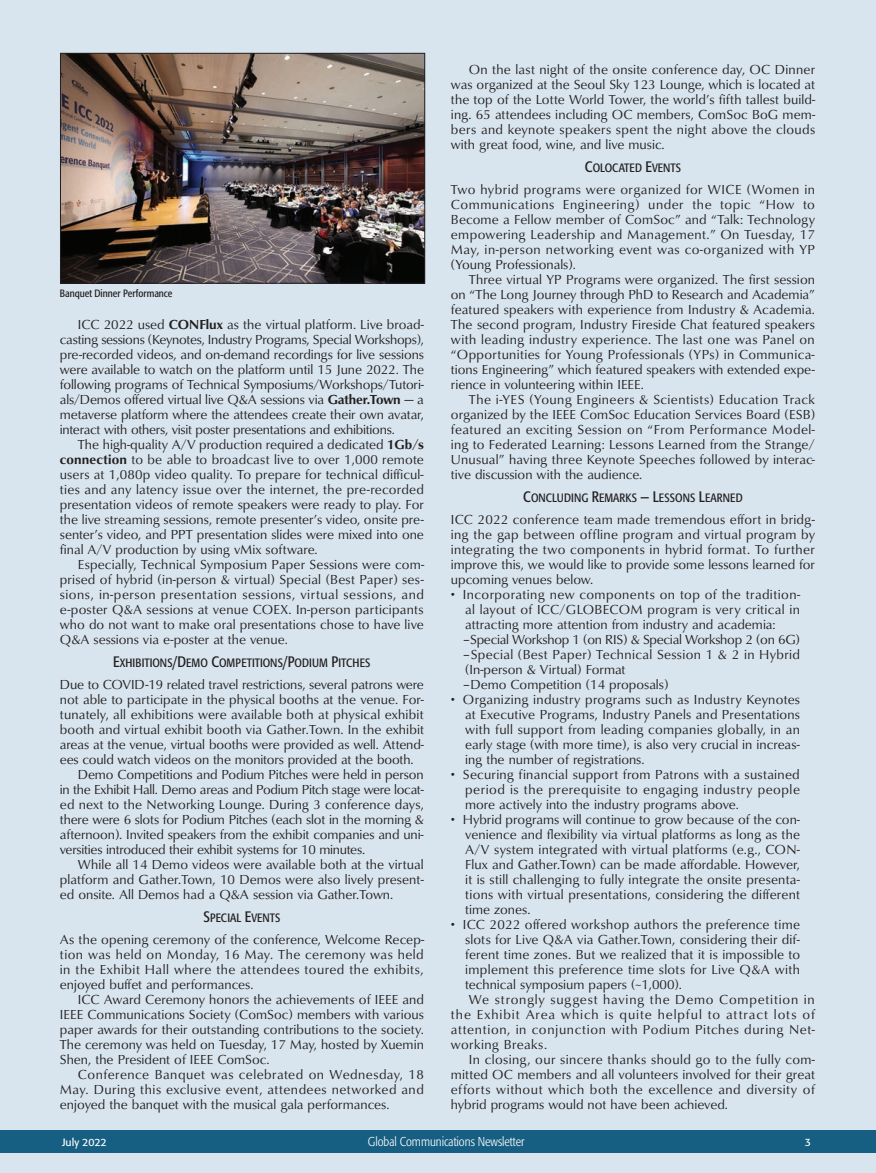
<style>
.page{position:relative;width:876px;height:1173px;background:#d8e5ee}
.page>*{position:absolute;margin:0;border:0;box-sizing:border-box;transform-origin:0 0}
.t1{font:13.5px/15px "Classico URW";color:#231f20;text-align:justify}
.t2{font:13.5px "Classico URW";letter-spacing:-.02em;color:#231f20}
.t3{font:13.5px "Classico URW";letter-spacing:.03em;color:#231f20}
.t4{font:13.5px "Classico URW";letter-spacing:.045em;color:#231f20}
.t5{font:13.5px "Classico URW";letter-spacing:.035em;color:#231f20}
.t6{font:13.5px "Classico URW";letter-spacing:.07em;color:#231f20}
.t7{font:13.5px "Classico URW";letter-spacing:.02em;color:#231f20}
.t8{font:13.5px "Classico URW";letter-spacing:.025em;color:#231f20}
.t9{font:13.5px "Classico URW";letter-spacing:.055em;color:#231f20}
.t10{font:300 condensed 12.75px "Formata";color:#fff}
.t11{font:12px "Formata Condensed SC800";color:#231f20}
.t12{font:condensed 10.5px "Formata";color:#231f20}
.t13{font:10.5px "Formata";color:#fff}
.s1{font-weight:700}
.s2{font-size:15px}
</style>
<div class="page">
<div style="left:0;top:1130px;width:876px;height:22px;background:#165f82"></div>
<img style="left:62px;top:55px;width:361px;height:226px">
<div style="left:60px;top:53px;width:365px;height:230px;border:1px solid #231f20"></div>
<p class="t12" style="left:60px;top:287px;width:114px">Banquet Dinner Performance</p>
<p class="t1" style="left:60px;top:316px;width:366px;text-indent:18px">ICC 2022 used <span class="s1">CONFlux</span> as the virtual platform. Live broad&shy;casting sessions (Keynotes, Industry Programs, Special Workshops), pre-recorded videos, and on-demand recordings for live sessions were available to watch on the platform until 15 June 2022. The following programs of Technical Symposiums/Workshops/Tutori&shy;als/Demos offered virtual live Q&amp;A sessions via <span class="s1">Gather.Town</span> — a metaverse platform where the attendees create their own avatar, interact with others, visit poster presentations and exhibitions.</p>
<p class="t1" style="left:60px;top:436px;width:366px;text-indent:18px">The high-quality A/V production required a dedicated <span class="s1">1Gb/s connection</span> to be able to broadcast live to over 1,000 remote users at 1,080p video quality. To prepare for technical difficul&shy;ties and any latency issue over the internet, the pre-recorded presentation videos of remote speakers were ready to play. For the live streaming sessions, remote presenter’s video, onsite pre&shy;senter’s video, and PPT presentation slides were mixed into one final A/V production by using vMix software.</p>
<p class="t1" style="left:60px;top:556px;width:366px;text-indent:18px">Especially, Technical Symposium Paper Sessions were com&shy;prised of hybrid (in-person &amp; virtual) Special (Best Paper) ses&shy;sions, in-person presentation sessions, virtual sessions, and e-poster Q&amp;A sessions at venue COEX. In-person participants who do not want to make oral presentations chose to have live Q&amp;A sessions via e-poster at the venue.</p>
<p class="t11" style="left:113px;top:655px;width:259px"><span class="s2">E</span>XHIBITIONS<span class="s2">/D</span>EMO <span class="s2">C</span>OMPETITIONS<span class="s2">/P</span>ODIUM <span class="s2">P</span>ITCHES</p>
<p class="t1" style="left:60px;top:676px;width:365px">Due to COVID-19 related travel restrictions, several patrons were</p>
<p class="t1" style="left:60px;top:691px;width:365px">not able to participate in the physical booths at the venue. For-</p>
<p class="t1" style="left:60px;top:706px;width:365px">tunately, all exhibitions were available both at physical exhibit</p>
<p class="t1" style="left:60px;top:721px;width:366px">booth and virtual exhibit booth via Gather.Town. In the exhibit</p>
<p class="t1" style="left:60px;top:736px;width:366px">areas at the venue, virtual booths were provided as well. Attend-</p>
<p class="t1" style="left:60px;top:751px;width:355px">ees could watch videos on the monitors provided at the booth.</p>
<p class="t1" style="left:78px;top:766px;width:347px">Demo Competitions and Podium Pitches were held in person</p>
<p class="t2" style="left:60px;top:780px;width:365px">in the Exhibit Hall. Demo areas and Podium Pitch stage were locat-</p>
<p class="t1" style="left:60px;top:796px;width:365px">ed next to the Networking Lounge. During 3 conference days,</p>
<p class="t1" style="left:60px;top:811px;width:366px">there were 6 slots for Podium Pitches (each slot in the morning &amp;</p>
<p class="t1" style="left:60px;top:826px;width:365px">afternoon). Invited speakers from the exhibit companies and uni-</p>
<p class="t2" style="left:60px;top:840px;width:307px">versities introduced their exhibit systems for 10 minutes.</p>
<p class="t1" style="left:78px;top:856px;width:347px">While all 14 Demo videos were available both at the virtual</p>
<p class="t1" style="left:60px;top:871px;width:365px">platform and Gather.Town, 10 Demos were also lively present-</p>
<p class="t1" style="left:60px;top:886px;width:335px">ed onsite. All Demos had a Q&amp;A session via Gather.Town.</p>
<p class="t11" style="left:203px;top:910px;width:78px"><span class="s2">S</span>PEC IAL <span class="s2">E</span>VENTS</p>
<p class="t1" style="left:60px;top:931px;width:366px">As the opening ceremony of the conference, Welcome Recep&shy;tion was held on Monday, 16 May. The ceremony was held in the Exhibit Hall where the attendees toured the exhibits, enjoyed buffet and performances.</p>
<p class="t1" style="left:60px;top:991px;width:366px;text-indent:18px">ICC Award Ceremony honors the achievements of IEEE and IEEE Communications Society (ComSoc) members with various paper awards for their outstanding contributions to the society.<br>The ceremony was held on Tuesday, 17 May, hosted by Xuemin Shen, the President of IEEE ComSoc.</p>
<p class="t1" style="left:60px;top:1066px;width:365px;text-indent:18px">Conference Banquet was celebrated on Wednesday, 18<br>May. During this exclusive event, attendees networked and enjoyed the banquet with the musical gala performances.</p>
<p class="t1" style="left:451px;top:61px;width:366px;text-indent:18px">On the last night of the onsite conference day, OC Dinner was organized at the Seoul Sky 123 Lounge, which is located at the top of the Lotte World Tower, the world’s fifth tallest build&shy;ing. 65 attendees including OC members, ComSoc BoG mem&shy;bers and keynote speakers spent the night above the clouds with great food, wine, and live music.</p>
<p class="t11" style="left:585px;top:160px;width:98px"><span class="s2">C</span>OLOCATED <span class="s2">E</span>VENTS</p>
<p class="t1" style="left:451px;top:181px;width:366px">Two hybrid programs were organized for WICE (Women in Communications Engineering) under the topic “How to Become a Fellow member of ComSoc” and “Talk: Technology empowering Leadership and Management.” On Tuesday, 17<br>May, in-person networking event was co-organized with YP (Young Professionals).</p>
<p class="t1" style="left:451px;top:271px;width:366px;text-indent:18px">Three virtual YP Programs were organized. The first session on “The Long Journey through PhD to Research and Academia” featured speakers with experience from Industry &amp; Academia.<br>The second program, Industry Fireside Chat featured speakers with leading industry experience. The last one was Panel on “Opportunities for Young Professionals (YPs) in Communica&shy;tions Engineering” which featured speakers with extended expe&shy;rience in volunteering within IEEE.</p>
<p class="t1" style="left:451px;top:391px;width:366px;text-indent:18px">The i-YES (Young Engineers &amp; Scientists) Education Track organized by the IEEE ComSoc Education Services Board (ESB) featured an exciting Session on “From Performance Model&shy;ing to Federated Learning: Lessons Learned from the Strange/ Unusual” having three Keynote Speeches followed by interac&shy;tive discussion with the audience.</p>
<p class="t11" style="left:523px;top:490px;width:214px"><span class="s2">C</span>ONCLUDING <span class="s2">R</span>EMARKS <span class="s2">— L</span>ESSONS <span class="s2">L</span>EARNED</p>
<p class="t1" style="left:451px;top:511px;width:366px">ICC 2022 conference team made tremendous effort in bridg&shy;ing the gap between offline program and virtual program by integrating the two components in hybrid format. To further improve this, we would like to provide some lessons learned for upcoming venues below.</p>
<p class="t1" style="left:463px;top:586px;width:339px;text-align:left;text-indent:-12px">• Incorporating new components on top of the tradition&shy;al layout of ICC/GLOBECOM program is very critical in attracting more attention from industry and academia: –Special Workshop 1 (on RIS) &amp; Special Workshop 2 (on 6G) –Special (Best Paper) Technical Session 1 &amp; 2 in Hybrid (In-person &amp; Virtual) Format<br>–Demo Competition (14 proposals)</p>
<p class="t1" style="left:465px;top:691px;width:336px;text-indent:-14px">• Organizing industry programs such as Industry Keynotes at Executive Programs, Industry Panels and Presentations with full support from leading companies globally, in an early stage (with more time), is also very crucial in increas&shy;ing the number of registrations.</p>
<p class="t1" style="left:465px;top:766px;width:336px;text-indent:-14px">• Securing financial support from Patrons with a sustained period is the prerequisite to engaging industry people more actively into the industry programs above.</p>
<p class="t1" style="left:465px;top:811px;width:336px;text-indent:-14px">• Hybrid programs will continue to grow because of the con&shy;venience and flexibility via virtual platforms as long as the A/V system integrated with virtual platforms (e.g., CON-Flux and Gather.Town) can be made affordable. However, it is still challenging to fully integrate the onsite presenta&shy;tions with virtual presentations, considering the different time zones.</p>
<p class="t7" style="left:451px;top:914px;width:350px">• ICC 2022 offered workshop authors the preference time</p>
<p class="t1" style="left:465px;top:931px;width:336px">slots for Live Q&amp;A via Gather.Town, considering their dif-</p>
<p class="t1" style="left:465px;top:946px;width:336px">ferent time zones. But we realized that it is impossible to</p>
<p class="t8" style="left:465px;top:959px;width:336px">implement this preference time slots for Live Q&amp;A with</p>
<p class="t1" style="left:465px;top:976px;width:218px">technical symposium papers (~1,000).</p>
<p class="t9" style="left:469px;top:989px;width:347px">We strongly suggest having the Demo Competition in</p>
<p class="t6" style="left:451px;top:1004px;width:365px">the Exhibit Area which is quite helpful to attract lots of</p>
<p class="t4" style="left:451px;top:1019px;width:365px">attention, in conjunction with Podium Pitches during Net-</p>
<p class="t3" style="left:451px;top:1034px;width:98px">working Breaks.</p>
<p class="t3" style="left:469px;top:1049px;width:347px">In closing, our sincere thanks should go to the fully com-</p>
<p class="t1" style="left:451px;top:1066px;width:365px">mitted OC members and all volunteers involved for their great</p>
<p class="t5" style="left:451px;top:1079px;width:365px">efforts without which both the excellence and diversity of</p>
<p class="t1" style="left:451px;top:1096px;width:279px">hybrid programs would not have been achieved.</p>
<p class="t13" style="left:62px;top:1135px;width:46px">July 2022</p>
<p class="t10" style="left:368px;top:1134px;width:158px">Global Communications Newsletter</p>
<p class="t13" style="left:804px;top:1135px;width:8px">3</p>
</div>
